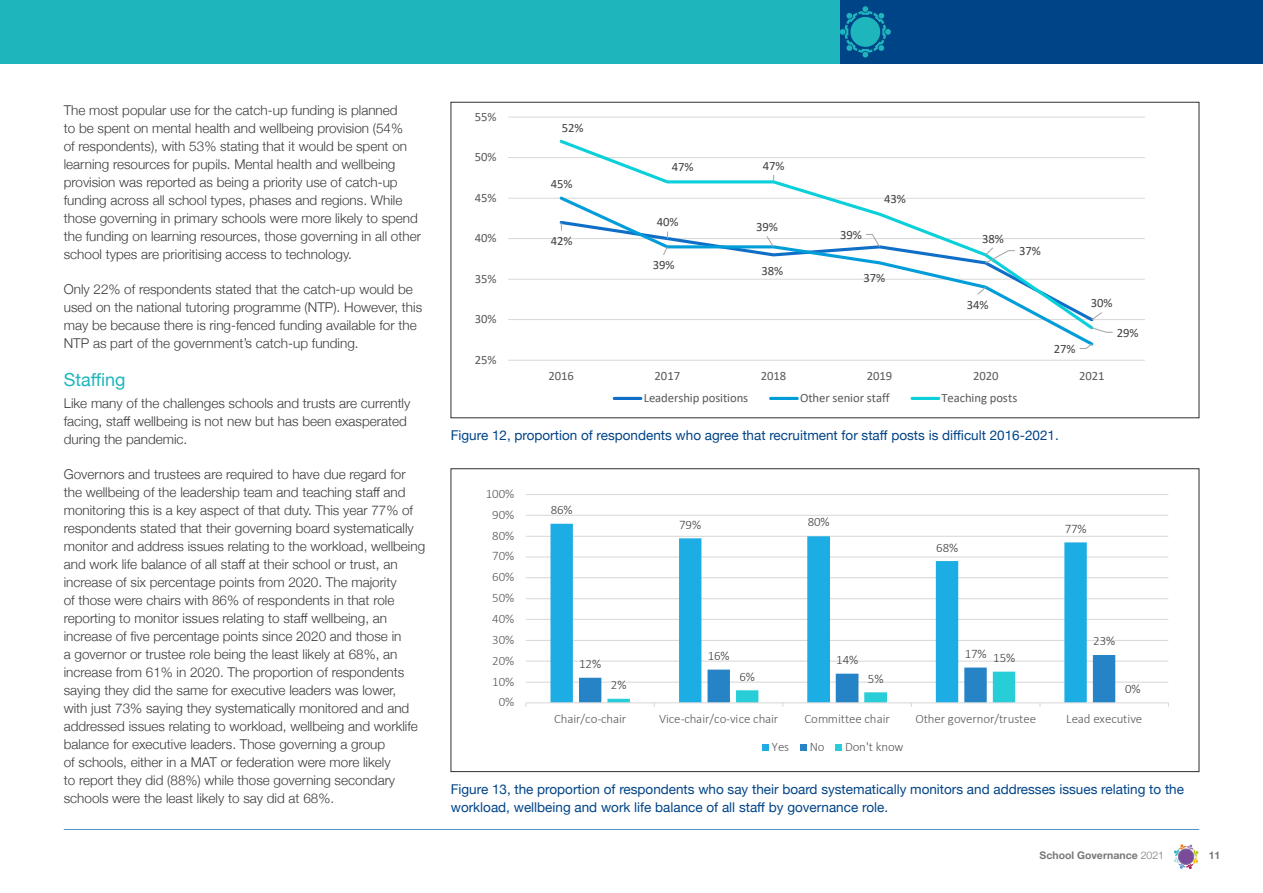
<style>
.page{position:relative;width:1263px;height:893px;background:#fff}
.page>*{position:absolute;margin:0;border:0;box-sizing:border-box;transform-origin:0 0}
._3B__Subs_Level_2{font:18px "Helvetica Neue";color:#1eb5bc}
._4__Main_Text{font:300 13.5px/18px "Helvetica Neue";color:#3c3c3b}
._5__Figures_Text_dar{font:13.5px/18px "Helvetica Neue";color:#048}
.t1{font:300 12.9px "Calibri";letter-spacing:-.005em;color:#595959}
.t2{font:300 12.9px "Calibri";letter-spacing:-.005em;color:#404040}
.t3{font:12.6px "Calibri";letter-spacing:-.005em;color:#595959}
.t4{font:12.6px "Calibri";letter-spacing:-.005em;color:#404040}
.t5{font:700 10.5px "Helvetica Neue";color:#797878}
.s1{font-weight:300}
</style>
<div class="page">
<hr style="left:64px;top:829px;width:1135px;height:1px;background:#5692ce">
<svg style="left:1174px;top:844px;width:24px;height:25px"></svg>
<div style="left:0;top:0;width:840px;height:64px;background:#1eb5bc"></div>
<div style="left:840px;top:0;width:423px;height:64px;background:#048"></div>
<svg style="left:840px;top:6px;width:51px;height:52px"></svg>
<div style="left:850px;top:17px;width:30px;height:30px;background:#1eb5bc;border-radius:50%"></div>
<hr style="left:526px;top:682px;width:642px;height:1px;background:#d9d9d9">
<hr style="left:526px;top:661px;width:642px;height:1px;background:#d9d9d9">
<hr style="left:526px;top:640px;width:642px;height:1px;background:#d9d9d9">
<hr style="left:526px;top:619px;width:642px;height:1px;background:#d9d9d9">
<hr style="left:526px;top:598px;width:642px;height:1px;background:#d9d9d9">
<hr style="left:526px;top:577px;width:642px;height:1px;background:#d9d9d9">
<hr style="left:526px;top:556px;width:642px;height:1px;background:#d9d9d9">
<hr style="left:526px;top:536px;width:642px;height:1px;background:#d9d9d9">
<hr style="left:526px;top:515px;width:642px;height:1px;background:#d9d9d9">
<hr style="left:526px;top:494px;width:642px;height:1px;background:#d9d9d9">
<svg style="left:550px;top:524px;width:537px;height:178px"></svg>
<hr style="left:526px;top:702px;width:642px;height:1px;background:#d9d9d9">
<svg style="left:579px;top:655px;width:536px;height:52px"></svg>
<div style="left:762px;top:744px;width:7px;height:7px;background:#1cade4"></div>
<div style="left:800px;top:744px;width:7px;height:7px;background:#2683c6"></div>
<div style="left:835px;top:744px;width:7px;height:7px;background:#27ced7"></div>
<hr style="left:508px;top:319px;width:637px;height:1px;background:#d9d9d9">
<hr style="left:508px;top:279px;width:637px;height:1px;background:#d9d9d9">
<hr style="left:508px;top:238px;width:637px;height:1px;background:#d9d9d9">
<hr style="left:508px;top:198px;width:637px;height:1px;background:#d9d9d9">
<hr style="left:508px;top:157px;width:637px;height:1px;background:#d9d9d9">
<hr style="left:508px;top:117px;width:637px;height:1px;background:#d9d9d9">
<hr style="left:508px;top:360px;width:637px;height:1px;background:#d9d9d9">
<svg style="left:557px;top:139px;width:539px;height:193px"></svg>
<svg style="left:865px;top:233px;width:16px;height:15px"></svg>
<svg style="left:662px;top:245px;width:7px;height:11px"></svg>
<svg style="left:765px;top:235px;width:10px;height:13px"></svg>
<svg style="left:976px;top:286px;width:11px;height:10px"></svg>
<svg style="left:1079px;top:343px;width:14px;height:6px"></svg>
<svg style="left:984px;top:246px;width:32px;height:18px"></svg>
<svg style="left:1090px;top:311px;width:23px;height:22px"></svg>
<hr style="left:614px;top:397px;width:27px;height:3px;background:#0f6fc6">
<hr style="left:770px;top:397px;width:27px;height:3px;background:#009dd9">
<hr style="left:912px;top:397px;width:27px;height:3px;background:#0bd0d9">
<p class="_4__Main_Text" style="left:64px;top:100px;width:359px">The most popular use for the catch-up funding is planned<br>to be spent on mental health and wellbeing provision (54%<br>of respondents), with 53% stating that it would be spent on learning resources for pupils. Mental health and wellbeing provision was reported as being a priority use of catch-up funding across all school types, phases and regions. While those governing in primary schools were more likely to spend the funding on learning resources, those governing in all other school types are prioritising access to technology.</p>
<p class="_4__Main_Text" style="left:64px;top:279px;width:360px">Only 22% of respondents stated that the catch-up would be used on the national tutoring programme (NTP). However, this may be because there is ring-fenced funding available for the NTP as part of the government’s catch-up funding.</p>
<p class="_3B__Subs_Level_2" style="left:64px;top:367px;width:63px">Staffing</p>
<p class="_4__Main_Text" style="left:64px;top:394px;width:348px">Like many of the challenges schools and trusts are currently facing, staff wellbeing is not new but has been exasperated during the pandemic.</p>
<p class="_4__Main_Text" style="left:64px;top:465px;width:363px">Governors and trustees are required to have due regard for the wellbeing of the leadership team and teaching staff and monitoring this is a key aspect of that duty. This year 77% of respondents stated that their governing board systematically monitor and address issues relating to the workload, wellbeing and work life balance of all staff at their school or trust, an increase of six percentage points from 2020. The majority<br>of those were chairs with 86% of respondents in that role reporting to monitor issues relating to staff wellbeing, an increase of five percentage points since 2020 and those in<br>a governor or trustee role being the least likely at 68%, an increase from 61% in 2020. The proportion of respondents saying they did the same for executive leaders was lower,<br>with just 73% saying they systematically monitored and and addressed issues relating to workload, wellbeing and worklife balance for executive leaders. Those governing a group<br>of schools, either in a MAT or federation were more likely<br>to report they did (88%) while those governing secondary schools were the least likely to say did at 68%.</p>
<p class="t3" style="left:475px;top:108px;width:23px">55%</p>
<p class="t3" style="left:475px;top:148px;width:23px">50%</p>
<p class="t3" style="left:475px;top:189px;width:23px">45%</p>
<p class="t3" style="left:475px;top:229px;width:23px">40%</p>
<p class="t3" style="left:475px;top:270px;width:23px">35%</p>
<p class="t3" style="left:475px;top:310px;width:23px">30%</p>
<p class="t3" style="left:475px;top:351px;width:23px">25%</p>
<p class="t4" style="left:562px;top:119px;width:23px">52%</p>
<p class="t4" style="left:551px;top:175px;width:23px">45%</p>
<p class="t4" style="left:551px;top:232px;width:23px">42%</p>
<p class="t4" style="left:672px;top:158px;width:23px">47%</p>
<p class="t4" style="left:763px;top:157px;width:23px">47%</p>
<p class="t4" style="left:657px;top:213px;width:23px">40%</p>
<p class="t4" style="left:653px;top:256px;width:23px">39%</p>
<p class="t4" style="left:756px;top:218px;width:23px">39%</p>
<p class="t4" style="left:761px;top:262px;width:23px">38%</p>
<p class="t4" style="left:840px;top:226px;width:23px">39%</p>
<p class="t4" style="left:884px;top:190px;width:23px">43%</p>
<p class="t4" style="left:863px;top:269px;width:23px">37%</p>
<p class="t4" style="left:982px;top:230px;width:23px">38%</p>
<p class="t4" style="left:1019px;top:242px;width:23px">37%</p>
<p class="t4" style="left:967px;top:296px;width:23px">34%</p>
<p class="t4" style="left:1054px;top:340px;width:23px">27%</p>
<p class="t4" style="left:1091px;top:294px;width:23px">30%</p>
<p class="t4" style="left:1117px;top:324px;width:23px">29%</p>
<p class="t3" style="left:548px;top:367px;width:27px">2016</p>
<p class="t3" style="left:655px;top:367px;width:27px">2017</p>
<p class="t3" style="left:761px;top:367px;width:27px">2018</p>
<p class="t3" style="left:867px;top:367px;width:27px">2019</p>
<p class="t3" style="left:973px;top:367px;width:27px">2020</p>
<p class="t3" style="left:1079px;top:367px;width:27px">2021</p>
<p class="t3" style="left:644px;top:389px;width:106px">Leadership positions</p>
<p class="t3" style="left:800px;top:389px;width:91px">Other senior staff</p>
<p class="t3" style="left:941px;top:389px;width:77px">Teaching posts</p>
<p class="_5__Figures_Text_dar" style="left:451px;top:427px;width:609px">Figure 12, proportion of respondents who agree that recruitment for staff posts is difficult 2016-2021.</p>
<p class="t1" style="left:486px;top:486px;width:30px">100%</p>
<p class="t1" style="left:492px;top:506px;width:24px">90%</p>
<p class="t1" style="left:492px;top:527px;width:24px">80%</p>
<p class="t1" style="left:492px;top:548px;width:24px">70%</p>
<p class="t1" style="left:492px;top:569px;width:24px">60%</p>
<p class="t1" style="left:492px;top:590px;width:24px">50%</p>
<p class="t1" style="left:492px;top:610px;width:24px">40%</p>
<p class="t1" style="left:492px;top:631px;width:24px">30%</p>
<p class="t1" style="left:492px;top:652px;width:24px">20%</p>
<p class="t1" style="left:492px;top:673px;width:24px">10%</p>
<p class="t1" style="left:499px;top:694px;width:17px">0%</p>
<p class="t2" style="left:551px;top:502px;width:24px">86%</p>
<p class="t2" style="left:579px;top:656px;width:24px">12%</p>
<p class="t2" style="left:611px;top:677px;width:17px">2%</p>
<p class="t2" style="left:679px;top:516px;width:24px">79%</p>
<p class="t2" style="left:808px;top:514px;width:24px">80%</p>
<p class="t2" style="left:708px;top:647px;width:24px">16%</p>
<p class="t2" style="left:836px;top:652px;width:24px">14%</p>
<p class="t2" style="left:739px;top:668px;width:17px">6%</p>
<p class="t2" style="left:868px;top:670px;width:17px">5%</p>
<p class="t2" style="left:936px;top:539px;width:24px">68%</p>
<p class="t2" style="left:965px;top:645px;width:24px">17%</p>
<p class="t2" style="left:993px;top:649px;width:24px">15%</p>
<p class="t2" style="left:1065px;top:521px;width:24px">77%</p>
<p class="t2" style="left:1093px;top:633px;width:24px">23%</p>
<p class="t2" style="left:1125px;top:681px;width:17px">0%</p>
<p class="t1" style="left:554px;top:711px;width:74px">Chair/co-chair</p>
<p class="t1" style="left:659px;top:711px;width:121px">Vice-chair/co-vice chair</p>
<p class="t1" style="left:804px;top:711px;width:87px">Committee chair</p>
<p class="t1" style="left:915px;top:711px;width:122px">Other governor/trustee</p>
<p class="t1" style="left:1066px;top:711px;width:77px">Lead executive</p>
<p class="t1" style="left:772px;top:739px;width:19px">Yes</p>
<p class="t1" style="left:810px;top:739px;width:16px">No</p>
<p class="t1" style="left:845px;top:739px;width:60px">Don't know</p>
<p class="_5__Figures_Text_dar" style="left:451px;top:781px;width:735px">Figure 13, the proportion of respondents who say their board systematically monitors and addresses issues relating to the workload, wellbeing and work life balance of all staff by governance role.</p>
<p class="t5" style="left:1039px;top:847px;width:126px">School Governance <span class="s1">2021</span></p>
<p class="t5" style="left:1209px;top:847px;width:13px">11</p>
</div>
